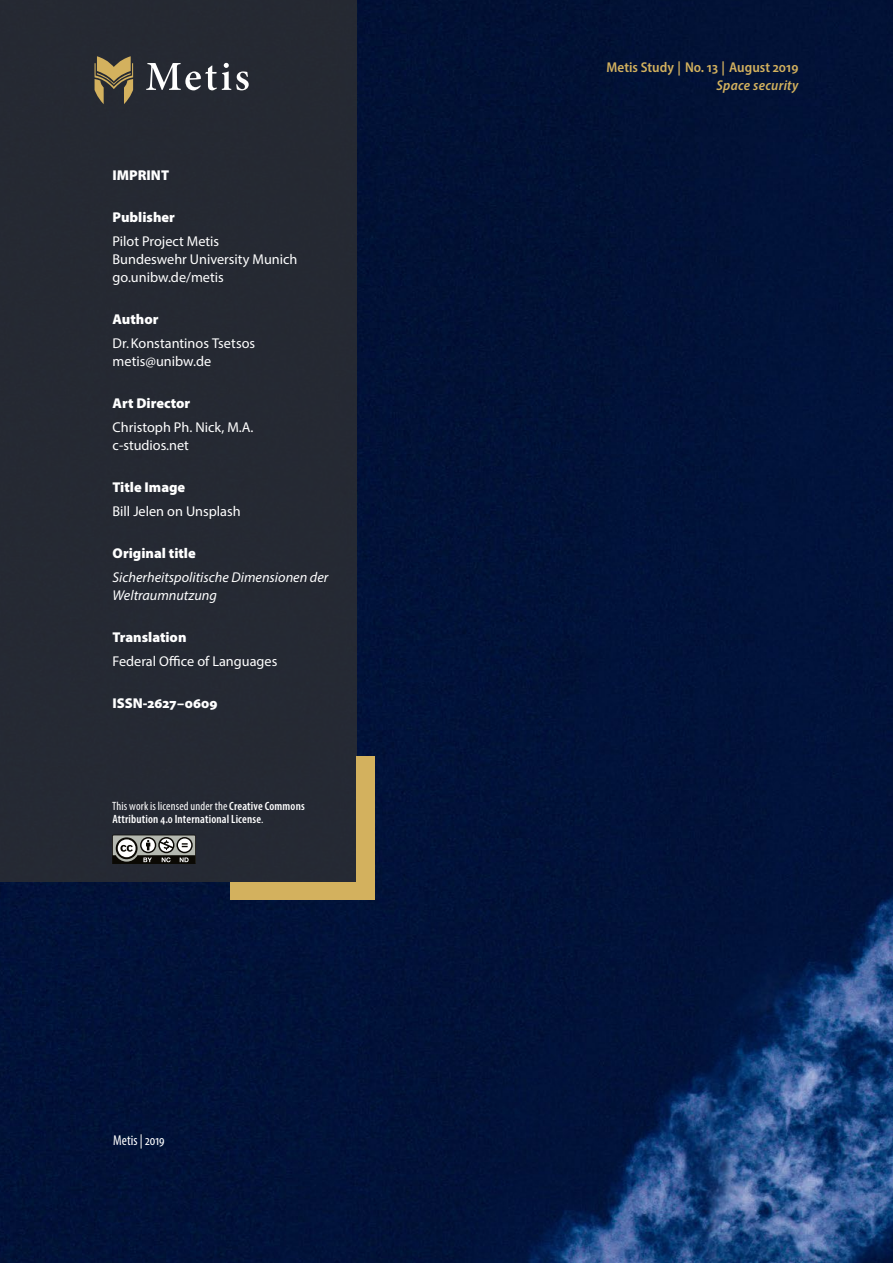
<style>
.page{position:relative;width:893px;height:1263px;background:#fff}
.page>*{position:absolute;margin:0;border:0;box-sizing:border-box;transform-origin:0 0}
.t1{font:14.25px/18px "Myriad Pro";color:#fff}
.t2{font:900 14.25px "Myriad Pro";color:#fff}
.t3{font:italic 14.25px/18px "Myriad Pro";color:#fff}
.t4{font:600 semi-condensed 14.25px "Myriad Pro";color:#d3b15e}
.t5{font:italic 600 semi-condensed 14.25px "Myriad Pro";letter-spacing:.02em;color:#d3b15e}
.t6{font:condensed 14.25px "Myriad Pro";letter-spacing:.005em;color:#fff}
.t7{font:600 condensed 12px/13.5px "Myriad Pro";letter-spacing:.015em;color:#fff}
.s1{font-weight:400}
</style>
<div class="page">
<img style="left:0;top:0;width:892px;height:1263px">
<div style="left:0;top:0;width:356px;height:882px;background:#252933"></div>
<div style="left:356px;top:756px;width:18px;height:144px;background:#d3b15e"></div>
<div style="left:230px;top:882px;width:144px;height:18px;background:#d3b15e"></div>
<svg style="left:112px;top:835px;width:84px;height:29px;background:#7a7a75"></svg>
<svg style="left:94px;top:56px;width:39px;height:48px"></svg>
<svg style="left:146px;top:63px;width:103px;height:27px"></svg>
<p class="t2" style="left:112px;top:166px;width:58px">IMPRINT</p>
<p class="t2" style="left:112px;top:208px;width:64px">Publisher</p>
<p class="t1" style="left:112px;top:232px;width:186px">Pilot Project Metis<br>Bundeswehr University Munich go.unibw.de/metis</p>
<p class="t2" style="left:112px;top:310px;width:48px">Author</p>
<p class="t1" style="left:112px;top:334px;width:144px">Dr.Konstantinos Tsetsos metis@unibw.de</p>
<p class="t2" style="left:112px;top:394px;width:79px">Art Director</p>
<p class="t1" style="left:112px;top:418px;width:142px">Christoph Ph. Nick, M.A. c-studios.net</p>
<p class="t2" style="left:112px;top:478px;width:74px">Title Image</p>
<p class="t1" style="left:112px;top:502px;width:130px">Bill Jelen on Unsplash</p>
<p class="t2" style="left:112px;top:544px;width:85px">Original title</p>
<p class="t3" style="left:112px;top:568px;width:217px">Sicherheitspolitische Dimensionen der<br>Weltraumnutzung</p>
<p class="t2" style="left:112px;top:628px;width:76px">Translation</p>
<p class="t1" style="left:112px;top:652px;width:166px">Federal Office of Languages</p>
<p class="t2" style="left:112px;top:694px;width:106px">ISSN-2627–0609</p>
<p class="t7" style="left:112px;top:799px;width:194px"><span class="s1">This work is licensed under the</span> Creative Commons<br>Attribution 4.0 International License<span class="s1">.</span></p>
<p class="t6" style="left:113px;top:1131px;width:53px">Metis | 2019</p>
<p class="t4" style="left:606px;top:58px;width:193px">Metis Study | No. 13 | August 2019</p>
<p class="t5" style="left:716px;top:76px;width:83px">Space security</p>
</div>
